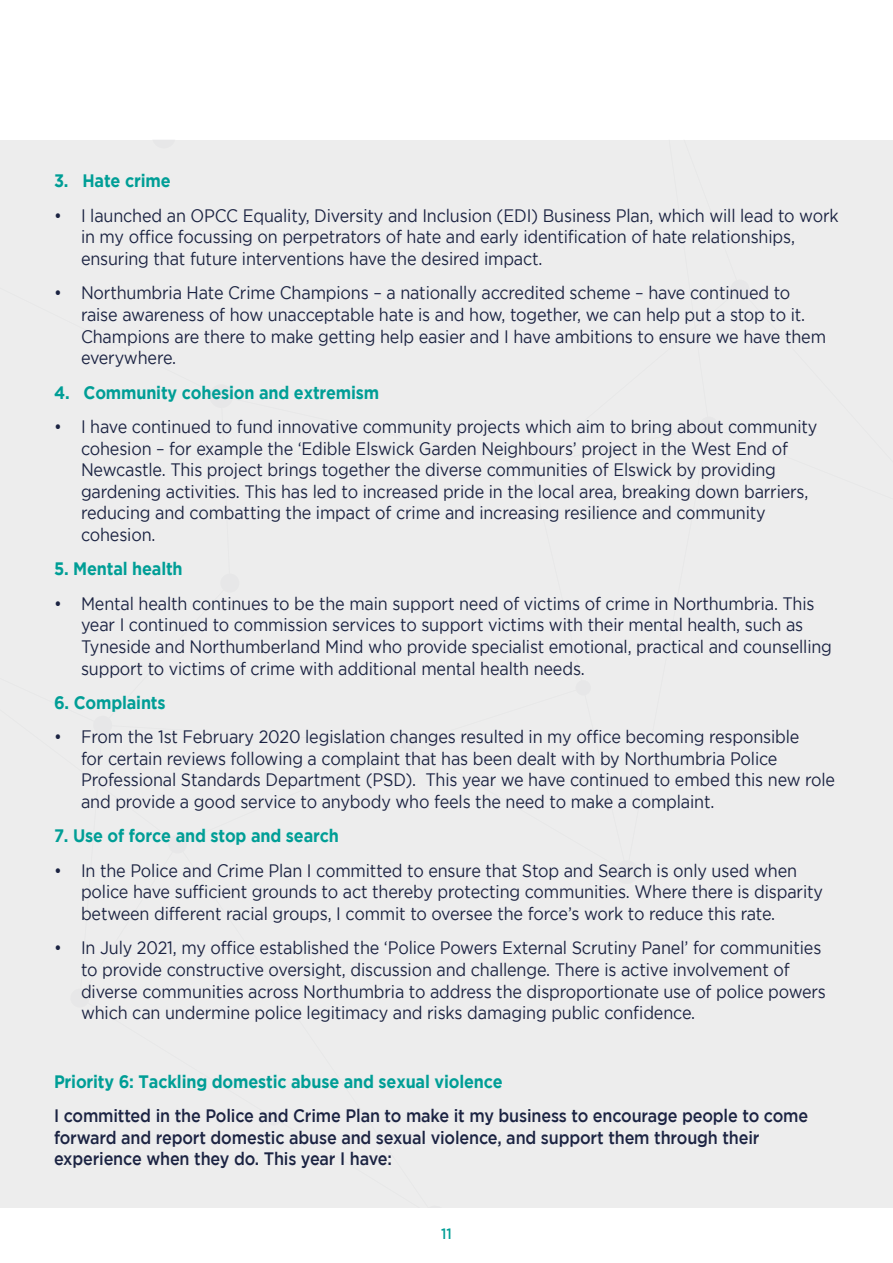
<style>
.page{position:relative;width:893px;height:1263px;background:#fff}
.page>*{position:absolute;margin:0;border:0;box-sizing:border-box;transform-origin:0 0}
.t1{font:18px/21.6px "Gotham";letter-spacing:-.01em;color:#1b2342;scale:.9 1}
.t2{font:500 18px/21.6px "Gotham";letter-spacing:-.01em;color:#1b2342;scale:.9 1}
.t3{font:700 18px "Gotham";letter-spacing:-.01em;color:#009e96;scale:.9 1}
.t4{font:500 15px "Gotham";color:#009e96;scale:.9 1}
</style>
<div class="page">
<div style="left:0;top:140px;width:893px;height:1067px;background:#ededed"></div>
<p class="t3" style="left:54px;top:171px;width:131px">3. Hate crime</p>
<p class="t1" style="left:81px;top:204px;width:843px;text-indent:-27px">• I launched an OPCC Equality, Diversity and Inclusion (EDI) Business Plan, which will lead to work in my office focussing on perpetrators of hate and early identification of hate relationships, ensuring that future interventions have the desired impact.</p>
<p class="t1" style="left:81px;top:282px;width:829px;text-indent:-27px">• Northumbria Hate Crime Champions – a nationally accredited scheme – have continued to raise awareness of how unacceptable hate is and how, together, we can help put a stop to it.<br>Champions are there to make getting help easier and I have ambitions to ensure we have them everywhere.</p>
<p class="t3" style="left:54px;top:382px;width:363px">4. Community cohesion and extremism</p>
<p class="t1" style="left:81px;top:415px;width:820px;text-indent:-27px">• I have continued to fund innovative community projects which aim to bring about community cohesion – for example the ‘Edible Elswick Garden Neighbours’ project in the West End of Newcastle. This project brings together the diverse communities of Elswick by providing gardening activities. This has led to increased pride in the local area, breaking down barriers, reducing and combatting the impact of crime and increasing resilience and community cohesion.</p>
<p class="t3" style="left:54px;top:559px;width:145px">5. Mental health</p>
<p class="t1" style="left:81px;top:592px;width:836px;text-indent:-27px">• Mental health continues to be the main support need of victims of crime in Northumbria. This year I continued to commission services to support victims with their mental health, such as Tyneside and Northumberland Mind who provide specialist emotional, practical and counselling support to victims of crime with additional mental health needs.</p>
<p class="t3" style="left:54px;top:692px;width:126px">6. Complaints</p>
<p class="t1" style="left:81px;top:726px;width:839px;text-indent:-27px">• From the 1st February 2020 legislation changes resulted in my office becoming responsible<br>for certain reviews following a complaint that has been dealt with by Northumbria Police Professional Standards Department (PSD). This year we have continued to embed this new role and provide a good service to anybody who feels the need to make a complaint.</p>
<p class="t3" style="left:54px;top:826px;width:318px">7. Use of force and stop and search</p>
<p class="t1" style="left:81px;top:859px;width:826px;text-indent:-27px">• In the Police and Crime Plan I committed to ensure that Stop and Search is only used when police have sufficient grounds to act thereby protecting communities. Where there is disparity between different racial groups, I commit to oversee the force’s work to reduce this rate.</p>
<p class="t1" style="left:81px;top:937px;width:829px;text-indent:-27px">• In July 2021, my office established the ‘Police Powers External Scrutiny Panel’ for communities to provide constructive oversight, discussion and challenge. There is active involvement of diverse communities across Northumbria to address the disproportionate use of police powers which can undermine police legitimacy and risks damaging public confidence.</p>
<p class="t3" style="left:54px;top:1071px;width:500px">Priority 6: Tackling domestic abuse and sexual violence</p>
<p class="t2" style="left:54px;top:1105px;width:839px">I committed in the Police and Crime Plan to make it my business to encourage people to come forward and report domestic abuse and sexual violence, and support them through their experience when they do. This year I have:</p>
<p class="t4" style="left:441px;top:1225px;width:13px">11</p>
</div>
